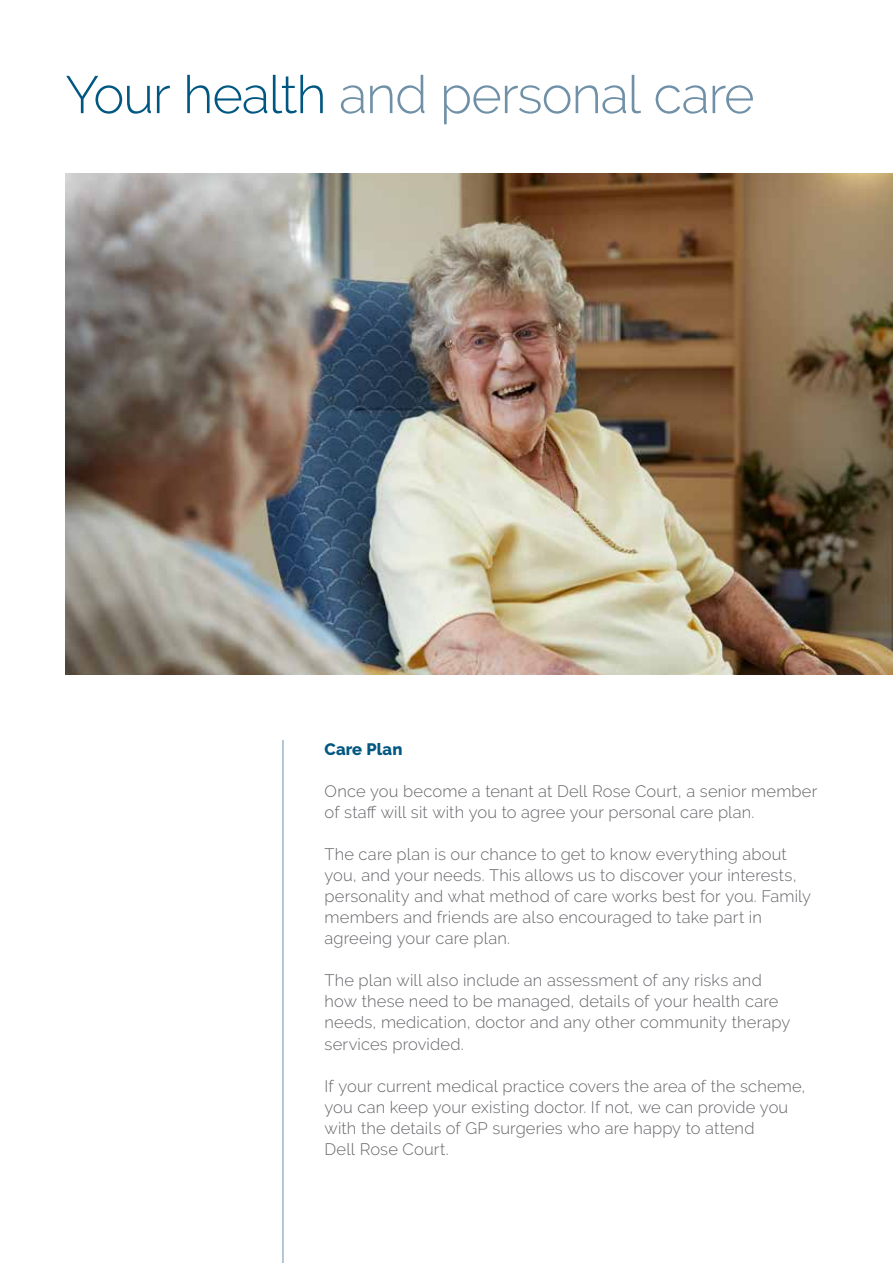
<style>
.page{position:relative;width:893px;height:1263px;background:#fff}
.page>*{position:absolute;margin:0;border:0;box-sizing:border-box;transform-origin:0 0}
.t1{font:300 52.5px "Raleway";letter-spacing:-.025em;color:#6f90a7}
.t2{font:300 16.5px/21px "Raleway";letter-spacing:.01em;color:#66656a}
.t3{font:800 16.5px "Raleway";letter-spacing:.01em;color:#005781}
.s1{color:#005781}
</style>
<div class="page">
<hr style="left:283px;top:740px;width:1px;height:523px;background:#6f90a7">
<img style="left:65px;top:174px;width:828px;height:500px">
<h1 class="t1" style="left:65px;top:64px;width:691px"><span class="s1">Your health</span> and personal care</h1>
<p class="t3" style="left:325px;top:740px;width:79px">Care Plan</p>
<p class="t2" style="left:325px;top:781px;width:494px">Once you become a tenant at Dell Rose Court, a senior member of staff will sit with you to agree your personal care plan.</p>
<p class="t2" style="left:325px;top:844px;width:488px">The care plan is our chance to get to know everything about you, and your needs. This allows us to discover your interests, personality and what method of care works best for you. Family members and friends are also encouraged to take part in agreeing your care plan.</p>
<p class="t2" style="left:325px;top:970px;width:467px">The plan will also include an assessment of any risks and how these need to be managed, details of your health care needs, medication, doctor and any other community therapy services provided.</p>
<p class="t2" style="left:325px;top:1075px;width:482px">If your current medical practice covers the area of the scheme, you can keep your existing doctor. If not, we can provide you with the details of GP surgeries who are happy to attend<br>Dell Rose Court.</p>
</div>
